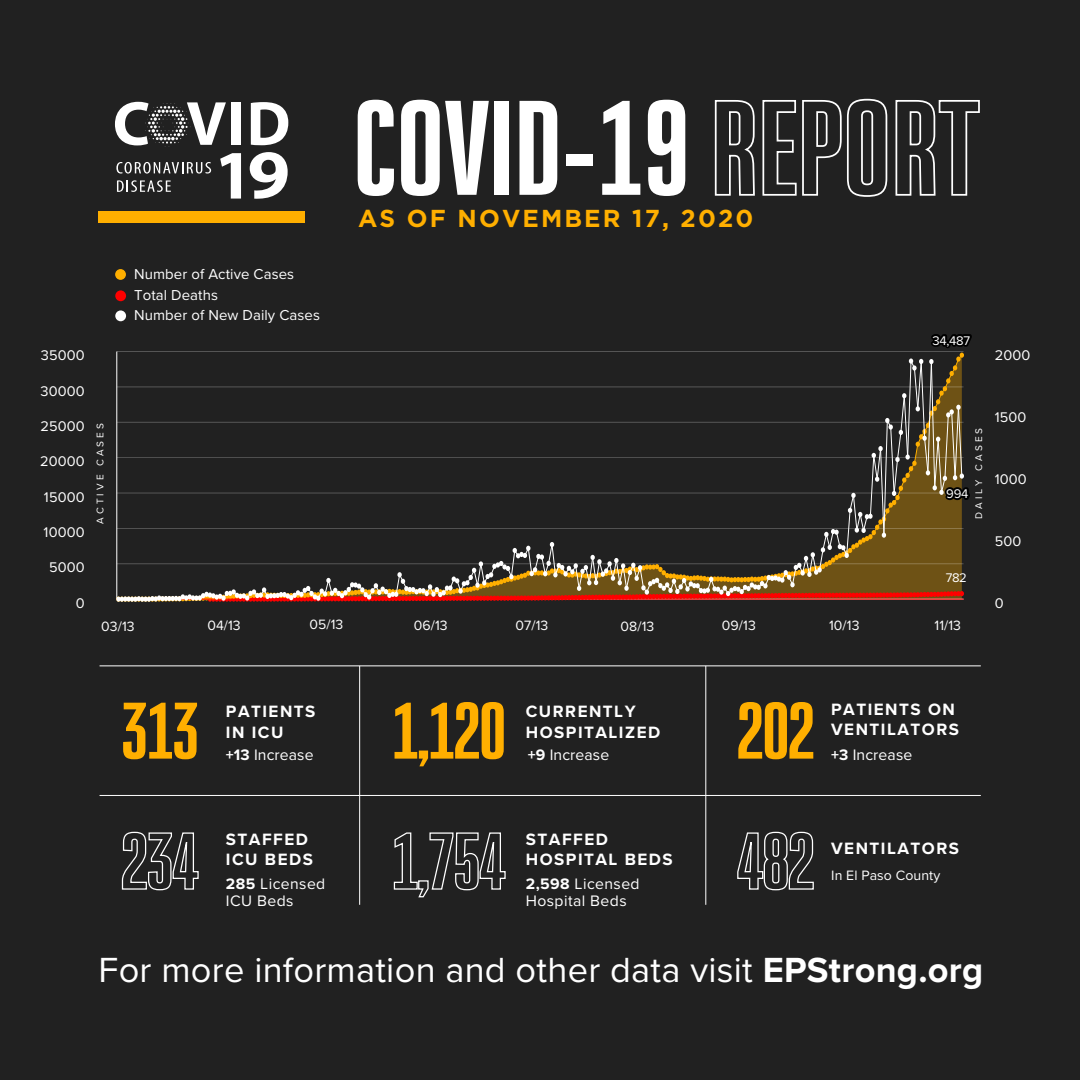
<style>
.page{position:relative;width:1080px;height:1080px;background:#212121}
.page>*{position:absolute;margin:0;border:0;box-sizing:border-box;transform-origin:0 0}
.t1{font:900 117px "Bw Stretch";color:#fff}
.t2{font:900 69.7px "Bw Stretch";letter-spacing:-.035em;color:#ffaf00}
.t3{font:36.2px "Proxima Nova";letter-spacing:.005em;color:#fff}
.t4{font:700 24.5px "Gotham";letter-spacing:.085em;color:#ffaf00}
.t5{font:700 17px/20.8px "Proxima Nova";letter-spacing:.085em;color:#fff}
.t6{font:15.7px/16.7px "Proxima Nova";letter-spacing:.025em;color:#fff}
.t7{font:15.7px "Proxima Nova";letter-spacing:.005em;color:#fff}
.t8{font:14.9px/20px "Proxima Nova";letter-spacing:.005em;color:#fff}
.t9{font:14.5px "Proxima Nova";letter-spacing:.005em;color:#fff}
.t10{font:14.1px "Proxima Nova";letter-spacing:.005em;color:#fff}
.t11{font:14px "Proxima Nova";letter-spacing:.005em;color:#fff}
.t12{font:13px "Proxima Nova";letter-spacing:-.02em;color:#fff}
.t13{font:10px "Proxima Nova";letter-spacing:.305em;color:#fff}
.s1{font-weight:700}
</style>
<div class="page">
<div style="left:98px;top:211px;width:207px;height:12px;background:#ffaf00"></div>
<svg style="left:220px;top:153px;width:21px;height:46px"></svg>
<svg style="left:250px;top:152px;width:38px;height:47px"></svg>
<svg style="left:116px;top:162px;width:95px;height:12px"></svg>
<svg style="left:117px;top:180px;width:54px;height:12px"></svg>
<svg style="left:251px;top:102px;width:37px;height:43px"></svg>
<div style="left:231px;top:102px;width:10px;height:43px;background:#fff"></div>
<svg style="left:115px;top:102px;width:111px;height:45px"></svg>
<hr style="left:100px;top:665px;width:881px;height:1px;background:#fff">
<svg style="left:737px;top:831px;width:77px;height:60px"></svg>
<svg style="left:121px;top:831px;width:78px;height:60px"></svg>
<svg style="left:714px;top:100px;width:41px;height:96px"></svg>
<svg style="left:762px;top:98px;width:126px;height:99px"></svg>
<svg style="left:895px;top:100px;width:85px;height:96px"></svg>
<svg style="left:393px;top:832px;width:113px;height:66px"></svg>
<hr style="left:705px;top:666px;width:1px;height:239px;background:#fff">
<hr style="left:359px;top:666px;width:1px;height:239px;background:#fff">
<hr style="left:100px;top:795px;width:881px;height:1px;background:#fff">
<svg style="left:116px;top:334px;width:856px;height:268px"></svg>
<div style="left:115px;top:269px;width:11px;height:11px;background:#ffaf00;border-radius:50%"></div>
<div style="left:115px;top:290px;width:11px;height:11px;background:#f00;border-radius:50%"></div>
<div style="left:115px;top:310px;width:11px;height:11px;background:#fff;border-radius:50%"></div>
<h1 class="t1" style="left:353px;top:71px;width:339px">COVID-19</h1>
<h3 class="t4" style="left:358px;top:204px;width:397px">AS OF NOVEMBER 17, 2020</h3>
<p class="t9" style="left:41px;top:345px;width:45px">35000</p>
<p class="t9" style="left:40px;top:380px;width:46px">30000</p>
<p class="t9" style="left:40px;top:415px;width:46px">25000</p>
<p class="t9" style="left:40px;top:451px;width:46px">20000</p>
<p class="t9" style="left:44px;top:486px;width:42px">15000</p>
<p class="t9" style="left:44px;top:521px;width:42px">10000</p>
<p class="t9" style="left:49px;top:557px;width:37px">5000</p>
<p class="t9" style="left:76px;top:592px;width:10px">0</p>
<p class="t8" style="left:134px;top:264px;width:162px">Number of Active Cases</p>
<p class="t8" style="left:134px;top:284px;width:187px">Total Deaths<br>Number of New Daily Cases</p>
<p class="t13" style="left:93px;top:524px;width:102px;rotate:-90deg">ACTIVE CASES</p>
<p class="t12" style="left:933px;top:331px;width:39px">34,487</p>
<p class="t13" style="left:971px;top:519px;width:93px;rotate:-90deg">DAILY CASES</p>
<p class="t12" style="left:946px;top:484px;width:24px">994</p>
<p class="t12" style="left:946px;top:568px;width:22px">782</p>
<p class="t11" style="left:101px;top:616px;width:35px">03/13</p>
<p class="t11" style="left:207px;top:615px;width:35px">04/13</p>
<p class="t11" style="left:310px;top:614px;width:35px">05/13</p>
<p class="t11" style="left:414px;top:615px;width:35px">06/13</p>
<p class="t11" style="left:515px;top:615px;width:34px">07/13</p>
<p class="t11" style="left:621px;top:616px;width:35px">08/13</p>
<p class="t11" style="left:722px;top:615px;width:35px">09/13</p>
<p class="t11" style="left:829px;top:615px;width:32px">10/13</p>
<p class="t11" style="left:935px;top:615px;width:28px">11/13</p>
<p class="t9" style="left:995px;top:345px;width:37px">2000</p>
<p class="t9" style="left:995px;top:407px;width:33px">1500</p>
<p class="t9" style="left:995px;top:468px;width:33px">1000</p>
<p class="t9" style="left:995px;top:530px;width:28px">500</p>
<p class="t9" style="left:995px;top:592px;width:10px">0</p>
<h2 class="t2" style="left:121px;top:685px;width:80px">313</h2>
<p class="t5" style="left:226px;top:700px;width:91px">PATIENTS<br>IN ICU</p>
<h2 class="t2" style="left:391px;top:685px;width:117px">1,120</h2>
<p class="t5" style="left:526px;top:700px;width:136px">CURRENTLY<br>HOSPITALIZED</p>
<p class="t7" style="left:226px;top:743px;width:89px"><span class="s1">+13</span> Increase</p>
<p class="t7" style="left:528px;top:743px;width:83px"><span class="s1">+9</span> Increase</p>
<p class="t5" style="left:226px;top:828px;width:89px">STAFFED<br>ICU BEDS</p>
<p class="t6" style="left:226px;top:875px;width:101px"><span class="s1">285</span> Licensed<br>ICU Beds</p>
<p class="t5" style="left:526px;top:828px;width:149px">STAFFED<br>HOSPITAL BEDS</p>
<p class="t6" style="left:526px;top:875px;width:115px"><span class="s1">2,598</span> Licensed<br>Hospital Beds</p>
<h2 class="t2" style="left:736px;top:685px;width:80px">202</h2>
<p class="t5" style="left:831px;top:698px;width:129px">PATIENTS ON<br>VENTILATORS</p>
<p class="t7" style="left:831px;top:743px;width:83px"><span class="s1">+3</span> Increase</p>
<p class="t5" style="left:831px;top:838px;width:129px">VENTILATORS</p>
<p class="t10" style="left:831px;top:864px;width:111px">In El Paso County</p>
<h3 class="t3" style="left:99px;top:943px;width:886px">For more information and other data visit <span class="s1">EPStrong.org</span></h3>
</div>
